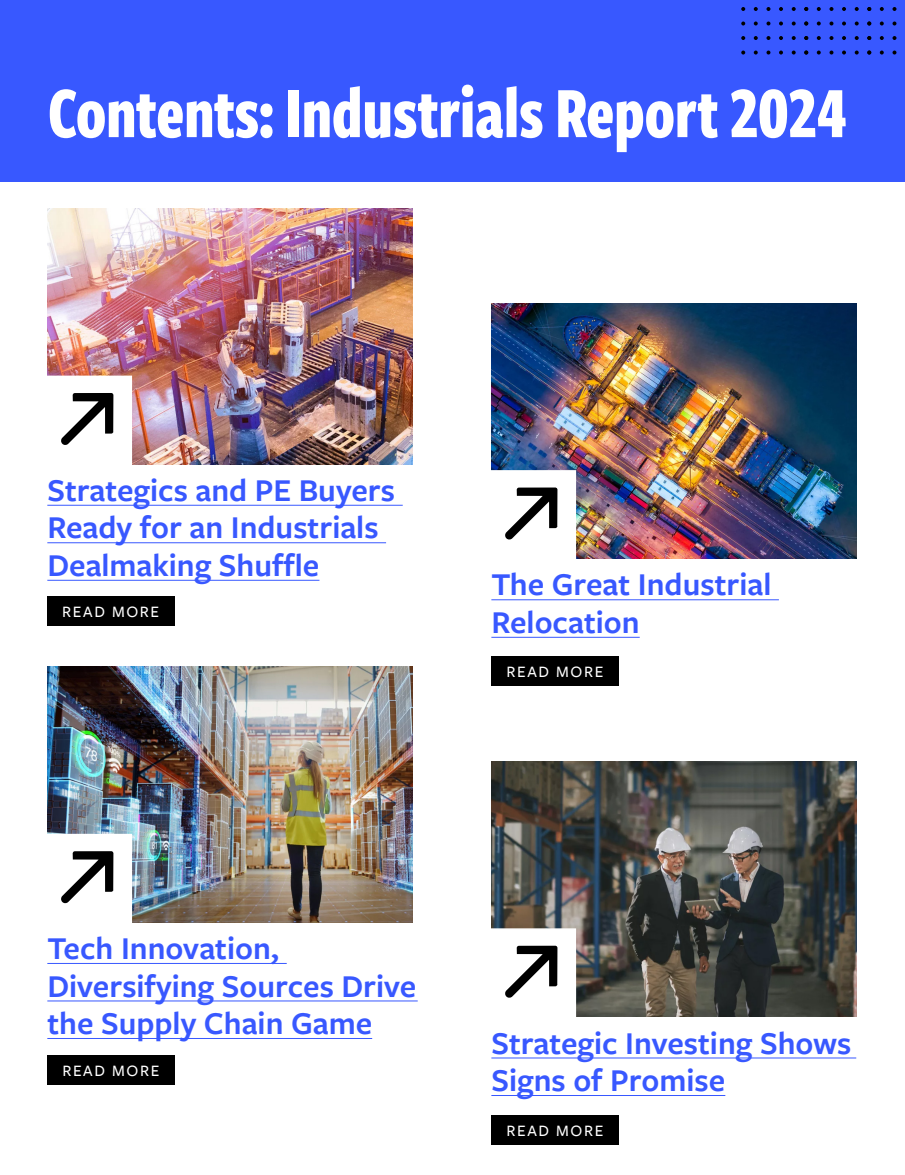
<style>
.page{position:relative;width:905px;height:1175px;background:#fff}
.page>*{position:absolute;margin:0;border:0;box-sizing:border-box;transform-origin:0 0}
.t1{font:700 75px "Freight Sans Cmp Pro";letter-spacing:-.01em;color:#fff}
.t2{font:600 33px/37.5px "Freight Sans Pro";color:#3858ff}
.t3{font:500 16.5px "Freight Sans Pro";letter-spacing:.1em;color:#fff}
</style>
<div class="page">
<hr style="left:47px;top:505px;width:356px;height:1px;background:#3858ff">
<hr style="left:47px;top:542px;width:339px;height:1px;background:#3858ff">
<hr style="left:47px;top:580px;width:272px;height:1px;background:#3858ff">
<hr style="left:491px;top:599px;width:288px;height:1px;background:#3858ff">
<hr style="left:491px;top:637px;width:148px;height:1px;background:#3858ff">
<hr style="left:47px;top:963px;width:240px;height:1px;background:#3858ff">
<hr style="left:47px;top:1000px;width:371px;height:1px;background:#3858ff">
<hr style="left:47px;top:1038px;width:325px;height:1px;background:#3858ff">
<hr style="left:491px;top:1057px;width:365px;height:1px;background:#3858ff">
<hr style="left:491px;top:1095px;width:234px;height:1px;background:#3858ff">
<img style="left:47px;top:208px;width:365px;height:256px">
<svg style="left:47px;top:375px;width:86px;height:90px"></svg>
<img style="left:491px;top:303px;width:365px;height:255px">
<svg style="left:491px;top:469px;width:86px;height:90px"></svg>
<img style="left:47px;top:666px;width:365px;height:256px">
<svg style="left:47px;top:833px;width:86px;height:90px"></svg>
<img style="left:491px;top:761px;width:365px;height:255px">
<svg style="left:491px;top:927px;width:86px;height:90px"></svg>
<div style="left:0;top:0;width:904px;height:182px;background:#3858ff"></div>
<svg style="left:791px;top:51px;width:4px;height:4px"></svg>
<svg style="left:791px;top:36px;width:4px;height:4px"></svg>
<svg style="left:791px;top:22px;width:4px;height:3px"></svg>
<svg style="left:791px;top:7px;width:4px;height:4px"></svg>
<svg style="left:779px;top:51px;width:4px;height:4px"></svg>
<svg style="left:779px;top:36px;width:4px;height:4px"></svg>
<svg style="left:779px;top:22px;width:4px;height:3px"></svg>
<svg style="left:779px;top:7px;width:4px;height:4px"></svg>
<svg style="left:766px;top:51px;width:4px;height:4px"></svg>
<svg style="left:766px;top:36px;width:4px;height:4px"></svg>
<svg style="left:766px;top:22px;width:4px;height:3px"></svg>
<svg style="left:766px;top:7px;width:4px;height:4px"></svg>
<svg style="left:753px;top:51px;width:4px;height:4px"></svg>
<svg style="left:753px;top:36px;width:4px;height:4px"></svg>
<svg style="left:753px;top:7px;width:4px;height:4px"></svg>
<svg style="left:741px;top:51px;width:4px;height:4px"></svg>
<svg style="left:741px;top:36px;width:4px;height:4px"></svg>
<svg style="left:741px;top:22px;width:4px;height:3px"></svg>
<svg style="left:741px;top:7px;width:4px;height:4px"></svg>
<svg style="left:854px;top:51px;width:4px;height:4px"></svg>
<svg style="left:854px;top:36px;width:4px;height:4px"></svg>
<svg style="left:854px;top:22px;width:4px;height:3px"></svg>
<svg style="left:854px;top:7px;width:4px;height:4px"></svg>
<svg style="left:842px;top:51px;width:4px;height:4px"></svg>
<svg style="left:842px;top:36px;width:4px;height:4px"></svg>
<svg style="left:842px;top:22px;width:4px;height:3px"></svg>
<svg style="left:842px;top:7px;width:4px;height:4px"></svg>
<svg style="left:829px;top:51px;width:4px;height:4px"></svg>
<svg style="left:829px;top:36px;width:4px;height:4px"></svg>
<svg style="left:829px;top:22px;width:4px;height:3px"></svg>
<svg style="left:829px;top:7px;width:4px;height:4px"></svg>
<svg style="left:816px;top:51px;width:4px;height:4px"></svg>
<svg style="left:816px;top:36px;width:4px;height:4px"></svg>
<svg style="left:816px;top:7px;width:4px;height:4px"></svg>
<svg style="left:804px;top:51px;width:4px;height:4px"></svg>
<svg style="left:804px;top:36px;width:4px;height:4px"></svg>
<svg style="left:804px;top:22px;width:4px;height:3px"></svg>
<svg style="left:804px;top:7px;width:4px;height:4px"></svg>
<svg style="left:892px;top:51px;width:4px;height:4px"></svg>
<svg style="left:892px;top:36px;width:4px;height:4px"></svg>
<svg style="left:892px;top:22px;width:4px;height:3px"></svg>
<svg style="left:892px;top:7px;width:4px;height:4px"></svg>
<svg style="left:879px;top:51px;width:4px;height:4px"></svg>
<svg style="left:879px;top:36px;width:4px;height:4px"></svg>
<svg style="left:879px;top:7px;width:4px;height:4px"></svg>
<svg style="left:867px;top:51px;width:4px;height:4px"></svg>
<svg style="left:867px;top:36px;width:4px;height:4px"></svg>
<svg style="left:867px;top:22px;width:4px;height:3px"></svg>
<svg style="left:867px;top:7px;width:4px;height:4px"></svg>
<div style="left:491px;top:656px;width:127px;height:30px;background:#000"></div>
<div style="left:491px;top:1115px;width:127px;height:29px;background:#000"></div>
<div style="left:47px;top:597px;width:127px;height:29px;background:#000"></div>
<div style="left:47px;top:1055px;width:127px;height:29px;background:#000"></div>
<h1 class="t1" style="left:47px;top:61px;width:801px">Contents: Industrials Report 2024</h1>
<p class="t2" style="left:47px;top:470px;width:349px">Strategics and PE Buyers<br>Ready for an Industrials<br>Dealmaking Shuffle</p>
<p class="t3" style="left:62px;top:600px;width:98px">READ MORE</p>
<p class="t2" style="left:491px;top:564px;width:281px">The Great Industrial<br>Relocation</p>
<p class="t3" style="left:506px;top:660px;width:98px">READ MORE</p>
<p class="t2" style="left:47px;top:928px;width:370px">Tech Innovation,<br>Diversifying Sources Drive the Supply Chain Game</p>
<p class="t3" style="left:62px;top:1059px;width:98px">READ MORE</p>
<p class="t2" style="left:491px;top:1022px;width:361px">Strategic Investing Shows<br>Signs of Promise</p>
<p class="t3" style="left:506px;top:1119px;width:98px">READ MORE</p>
</div>
